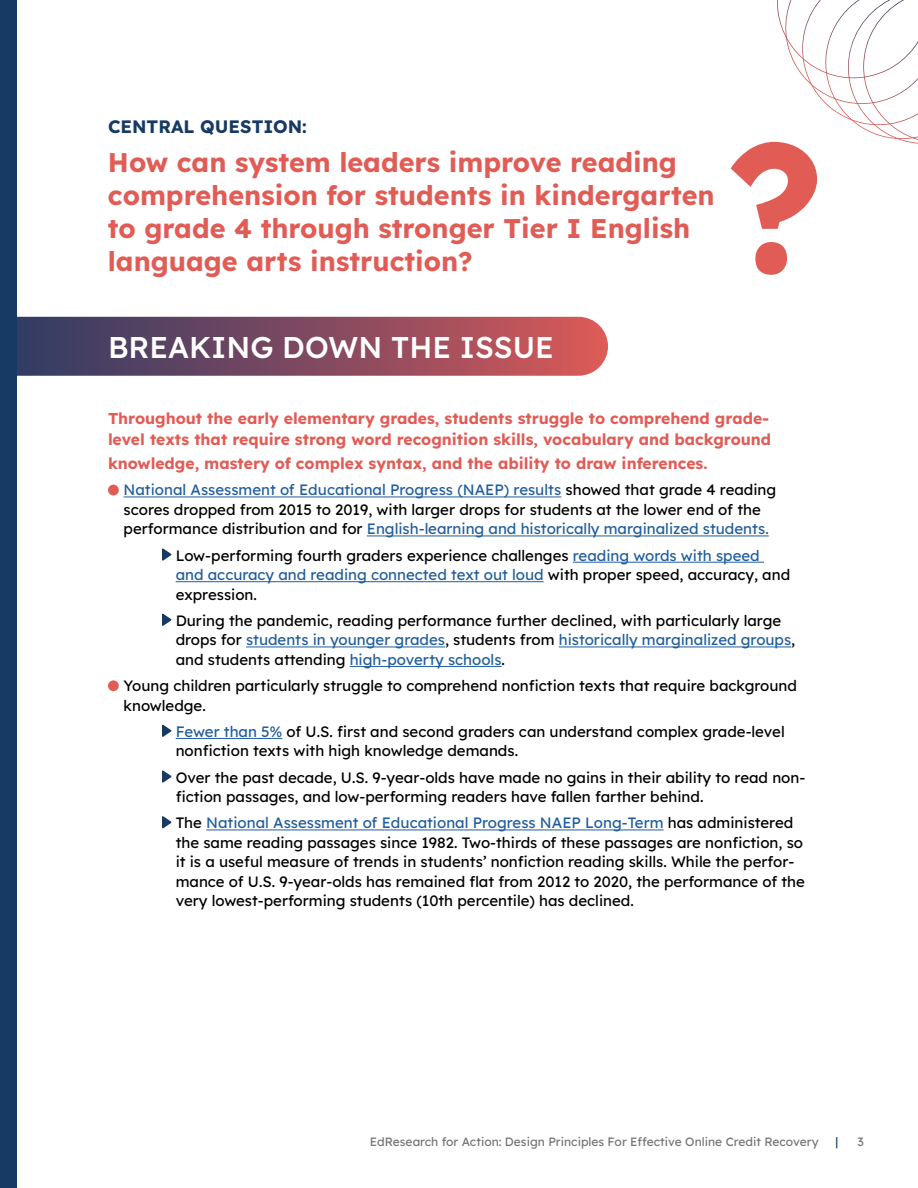
<style>
.page{position:relative;width:918px;height:1188px;background:#fff}
.page>*{position:absolute;margin:0;border:0;box-sizing:border-box;transform-origin:0 0}
.t1{font:700 183px "Lexend";color:#e25c56}
.t2{font:500 30px "Lexend";color:#fff}
.t3{font:700 27px/33px "Lexend";color:#e25c56}
.t4{font:700 18px "Lexend";color:#173a64}
.t5{font:700 15.75px/21px "Lexend";color:#e25c56}
.t6{font:15px/19.5px "Lexend";color:#000}
.t7{font:12px "Lexend";color:#767576}
.t8{font:12px "Lexend";color:#173a64}
.s1{color:#215e9e}
</style>
<div class="page">
<svg style="left:777px;top:0;width:141px;height:144px"></svg>
<svg style="left:16px;top:317px;width:592px;height:59px;background:#824b60"></svg>
<hr style="left:124px;top:497px;width:437px;height:1px;background:#215e9e">
<hr style="left:367px;top:536px;width:402px;height:1px;background:#215e9e">
<hr style="left:573px;top:562px;width:191px;height:1px;background:#215e9e">
<hr style="left:176px;top:581px;width:368px;height:1px;background:#215e9e">
<hr style="left:246px;top:647px;width:199px;height:1px;background:#215e9e">
<hr style="left:559px;top:647px;width:232px;height:1px;background:#215e9e">
<hr style="left:350px;top:666px;width:152px;height:1px;background:#215e9e">
<hr style="left:176px;top:738px;width:106px;height:1px;background:#215e9e">
<hr style="left:206px;top:830px;width:458px;height:1px;background:#215e9e">
<div style="left:108px;top:485px;width:11px;height:10px;background:#e25c56;border-radius:50%"></div>
<svg style="left:162px;top:548px;width:10px;height:13px"></svg>
<svg style="left:162px;top:613px;width:10px;height:13px"></svg>
<div style="left:108px;top:680px;width:11px;height:11px;background:#e25c56;border-radius:50%"></div>
<svg style="left:162px;top:724px;width:10px;height:13px"></svg>
<svg style="left:162px;top:770px;width:10px;height:13px"></svg>
<svg style="left:162px;top:816px;width:10px;height:13px"></svg>
<div style="left:0;top:0;width:16px;height:1188px;background:#173a64"></div>
<p class="t4" style="left:108px;top:113px;width:200px">CENTRAL QUESTION:</p>
<h3 class="t3" style="left:108px;top:145px;width:608px">How can system leaders improve reading comprehension for students in kindergarten to grade 4 through stronger Tier I English language arts instruction?</h3>
<h1 class="t1" style="left:726px;top:75px;width:100px">?</h1>
<h2 class="t2" style="left:108px;top:325px;width:447px">BREAKING DOWN THE ISSUE</h2>
<p class="t5" style="left:108px;top:407px;width:665px">Throughout the early elementary grades, students struggle to comprehend grade&shy;level texts that require strong word recognition skills, vocabulary and background</p>
<p class="t5" style="left:108px;top:452px;width:601px">knowledge, mastery of complex syntax, and the ability to draw inferences.</p>
<p class="t6" style="left:124px;top:479px;width:654px"><span class="s1">National Assessment of Educational Progress (NAEP) results</span> showed that grade 4 reading scores dropped from 2015 to 2019, with larger drops for students at the lower end of the performance distribution and for <span class="s1">English-learning and historically marginalized students.</span></p>
<p class="t6" style="left:176px;top:545px;width:616px">Low-performing fourth graders experience challenges <span class="s1">reading words with speed and accuracy and reading connected text out loud</span> with proper speed, accuracy, and expression.</p>
<p class="t6" style="left:176px;top:610px;width:621px">During the pandemic, reading performance further declined, with particularly large drops for <span class="s1">students in younger grades</span>, students from <span class="s1">historically marginalized groups</span>, and students attending <span class="s1">high-poverty schools</span>.</p>
<p class="t6" style="left:124px;top:675px;width:675px">Young children particularly struggle to comprehend nonfiction texts that require background knowledge.</p>
<p class="t6" style="left:176px;top:721px;width:611px"><span class="s1">Fewer than 5%</span> of U.S. first and second graders can understand complex grade-level nonfiction texts with high knowledge demands.</p>
<p class="t6" style="left:176px;top:767px;width:631px">Over the past decade, U.S. 9-year-olds have made no gains in their ability to read non&shy;fiction passages, and low-performing readers have fallen farther behind.</p>
<p class="t6" style="left:176px;top:812px;width:631px">The <span class="s1">National Assessment of Educational Progress NAEP Long-Term</span> has administered the same reading passages since 1982. Two-thirds of these passages are nonfiction, so it is a useful measure of trends in students’ nonfiction reading skills. While the perfor&shy;mance of U.S. 9-year-olds has remained flat from 2012 to 2020, the performance of the very lowest-performing students (10th percentile) has declined.</p>
<p class="t7" style="left:370px;top:1133px;width:450px">EdResearch for Action: Design Principles For Effective Online Credit Recovery</p>
<p class="t8" style="left:835px;top:1133px;width:4px">|</p>
<p class="t7" style="left:858px;top:1133px;width:8px">3</p>
</div>
